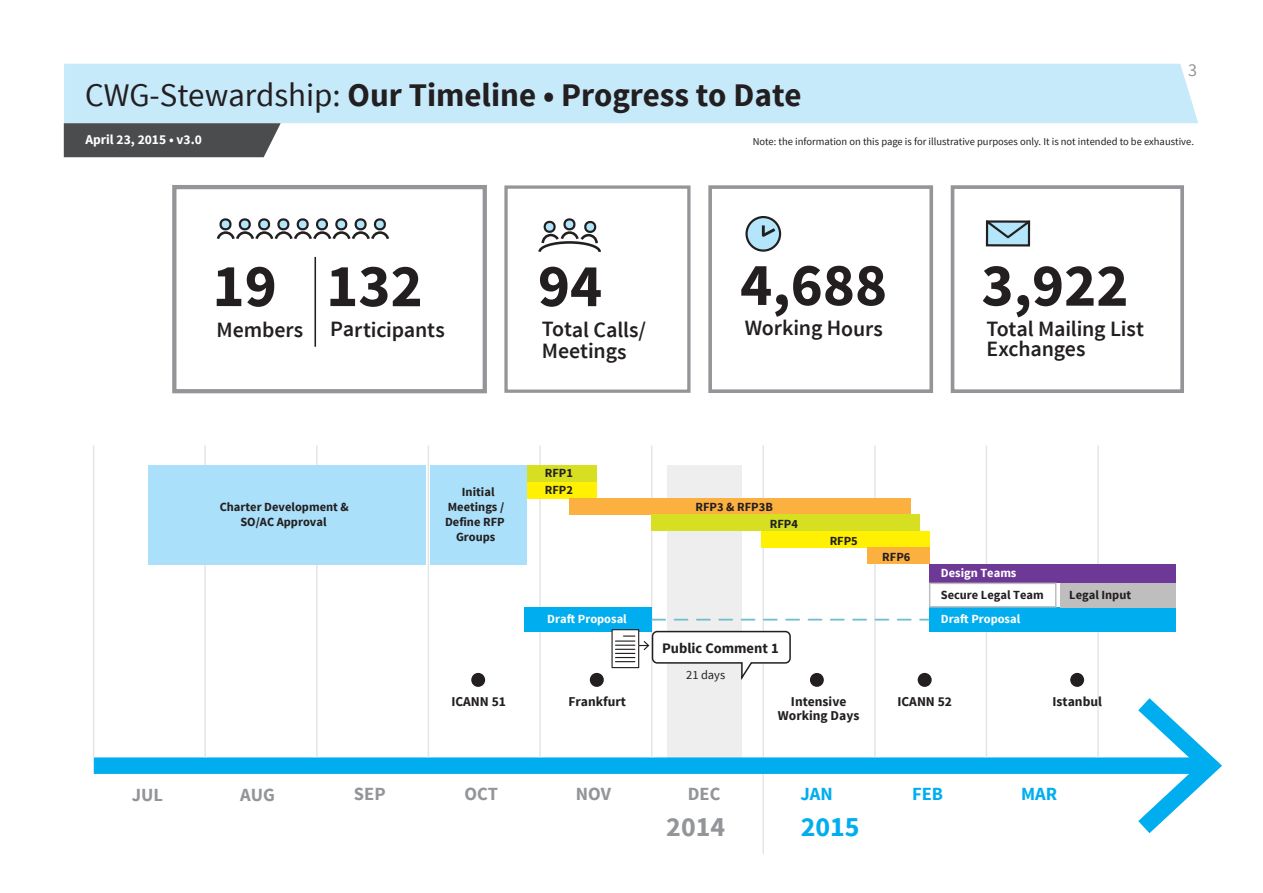
<style>
.page{position:relative;width:1263px;height:893px;background:#fff}
.page>*{position:absolute;margin:0;border:0;box-sizing:border-box;transform-origin:0 0}
.t1{font:700 60.9px "Source Sans Pro";letter-spacing:-.005em;color:#231f20}
.t2{font:700 33px "Source Sans Pro";color:#231f20}
.t3{font:700 27.9px "Source Sans Pro";color:#939598}
.t4{font:700 27.9px "Source Sans Pro";color:#00aeef}
.t5{font:600 21.9px/21.9px "Source Sans Pro";letter-spacing:-.01em;color:#231f20}
.t6{font:700 18.6px "Source Sans Pro";color:#939598}
.t7{font:700 18.6px "Source Sans Pro";color:#00aeef}
.t8{font:18px "Source Sans Pro";color:#939598}
.t9{font:700 14.55px "Source Sans Pro";color:#231f20}
.t10{font:700 13.5px "Source Sans Pro";color:#231f20}
.t11{font:700 13.5px "Source Sans Pro";color:#fff}
.t12{font:700 12.45px/14.9px "Source Sans Pro";color:#231f20;text-align:center}
.t13{font:700 12.45px "Source Sans Pro";color:#fff}
.t14{font:12.45px "Source Sans Pro";color:#231f20}
.t15{font:10.5px "Source Sans Pro";color:#231f20}
.s1{font-weight:400}
</style>
<div class="page">
<div style="left:64px;top:64px;width:1134px;height:59px;background:#c6eafa"></div>
<svg style="left:64px;top:123px;width:217px;height:34px;background:#535455"></svg>
<div style="left:667px;top:465px;width:75px;height:292px;background:#eeeeef"></div>
<hr style="left:762px;top:446px;width:2px;height:407px;background:#e4e5e7">
<div style="left:94px;top:757px;width:1110px;height:17px;background:#00aeef"></div>
<svg style="left:1138px;top:698px;width:84px;height:135px"></svg>
<hr style="left:93px;top:446px;width:1px;height:311px;background:#e4e5e7">
<hr style="left:204px;top:446px;width:2px;height:311px;background:#e4e5e7">
<hr style="left:316px;top:446px;width:2px;height:311px;background:#e4e5e7">
<hr style="left:428px;top:446px;width:1px;height:311px;background:#e4e5e7">
<hr style="left:539px;top:446px;width:2px;height:311px;background:#e4e5e7">
<hr style="left:651px;top:446px;width:1px;height:311px;background:#e4e5e7">
<hr style="left:874px;top:446px;width:2px;height:311px;background:#e4e5e7">
<hr style="left:986px;top:446px;width:1px;height:311px;background:#e4e5e7">
<hr style="left:1097px;top:446px;width:2px;height:311px;background:#e4e5e7">
<div style="left:148px;top:465px;width:278px;height:100px;background:#aae0f9"></div>
<div style="left:525px;top:465px;width:72px;height:17px;background:#d6df21"></div>
<div style="left:525px;top:482px;width:72px;height:16px;background:#fff101"></div>
<div style="left:569px;top:498px;width:341px;height:16px;background:#fbb03f"></div>
<div style="left:651px;top:515px;width:269px;height:16px;background:#d6df21"></div>
<div style="left:431px;top:465px;width:96px;height:100px;background:#aae0f9"></div>
<div style="left:525px;top:607px;width:127px;height:25px;background:#00aeef"></div>
<div style="left:929px;top:607px;width:247px;height:25px;background:#00aeef"></div>
<div style="left:590px;top:673px;width:14px;height:14px;background:#231f20;border-radius:50%"></div>
<div style="left:471px;top:673px;width:14px;height:14px;background:#231f20;border-radius:50%"></div>
<div style="left:918px;top:673px;width:14px;height:14px;background:#231f20;border-radius:50%"></div>
<div style="left:761px;top:531px;width:168px;height:16px;background:#fff101"></div>
<div style="left:867px;top:548px;width:62px;height:16px;background:#fbb03f"></div>
<svg style="left:652px;top:619px;width:276px;height:2px"></svg>
<div style="left:810px;top:673px;width:14px;height:14px;background:#231f20;border-radius:50%"></div>
<div style="left:929px;top:565px;width:247px;height:18px;background:#6e3896"></div>
<div style="left:1061px;top:583px;width:115px;height:25px;background:#bfbebe"></div>
<svg style="left:929px;top:583px;width:127px;height:25px"></svg>
<div style="left:1070px;top:673px;width:14px;height:14px;background:#231f20;border-radius:50%"></div>
<svg style="left:746px;top:217px;width:34px;height:34px"></svg>
<div style="left:745px;top:216px;width:36px;height:36px;border:2px solid #231f20;border-radius:50%"></div>
<svg style="left:760px;top:223px;width:18px;height:17px"></svg>
<div style="left:987px;top:222px;width:42px;height:23px;background:#b3e6fa"></div>
<div style="left:986px;top:220px;width:44px;height:27px;border:2px solid #231f20"></div>
<svg style="left:985px;top:220px;width:46px;height:20px"></svg>
<div style="left:545px;top:222px;width:9px;height:10px;background:#b3e6fa;border-radius:5px"></div>
<div style="left:544px;top:221px;width:12px;height:12px;border:2px solid #231f20;border-radius:5px"></div>
<svg style="left:564px;top:219px;width:10px;height:10px"></svg>
<div style="left:563px;top:218px;width:12px;height:12px;border:2px solid #231f20;border-radius:5px"></div>
<div style="left:585px;top:222px;width:10px;height:10px;background:#b3e6fa;border-radius:5px"></div>
<div style="left:584px;top:221px;width:12px;height:12px;border:2px solid #231f20;border-radius:5px"></div>
<svg style="left:538px;top:230px;width:63px;height:22px"></svg>
<svg style="left:221px;top:219px;width:9px;height:10px"></svg>
<div style="left:219px;top:218px;width:12px;height:12px;border:2px solid #231f20;border-radius:5px"></div>
<div style="left:240px;top:219px;width:10px;height:10px;background:#b3e6fa;border-radius:5px"></div>
<div style="left:239px;top:218px;width:12px;height:12px;border:2px solid #231f20;border-radius:5px"></div>
<div style="left:259px;top:219px;width:10px;height:10px;background:#b3e6fa;border-radius:5px"></div>
<div style="left:258px;top:218px;width:12px;height:12px;border:2px solid #231f20;border-radius:5px"></div>
<svg style="left:278px;top:219px;width:10px;height:10px"></svg>
<div style="left:277px;top:218px;width:12px;height:12px;border:2px solid #231f20;border-radius:5px"></div>
<svg style="left:298px;top:219px;width:10px;height:10px"></svg>
<div style="left:297px;top:218px;width:12px;height:12px;border:2px solid #231f20;border-radius:5px"></div>
<div style="left:317px;top:219px;width:10px;height:10px;background:#b3e6fa;border-radius:5px"></div>
<div style="left:316px;top:218px;width:12px;height:12px;border:2px solid #231f20;border-radius:5px"></div>
<svg style="left:336px;top:219px;width:10px;height:10px"></svg>
<div style="left:335px;top:218px;width:12px;height:12px;border:2px solid #231f20;border-radius:5px"></div>
<svg style="left:356px;top:219px;width:9px;height:10px"></svg>
<div style="left:355px;top:218px;width:12px;height:12px;border:2px solid #231f20;border-radius:5px"></div>
<div style="left:375px;top:219px;width:10px;height:10px;background:#b3e6fa;border-radius:5px"></div>
<div style="left:374px;top:218px;width:12px;height:12px;border:2px solid #231f20;border-radius:5px"></div>
<svg style="left:216px;top:230px;width:173px;height:9px"></svg>
<hr style="left:314px;top:257px;width:2px;height:90px;background:#231f20">
<div style="left:612px;top:630px;width:27px;height:38px;background:#fff"></div>
<div style="left:611px;top:629px;width:28px;height:39px;border:1px solid #231f20"></div>
<div style="left:172px;top:185px;width:315px;height:208px;border:4px solid #939598"></div>
<div style="left:504px;top:185px;width:186px;height:208px;border:3px solid #939598"></div>
<div style="left:708px;top:185px;width:225px;height:208px;border:4px solid #939598"></div>
<div style="left:951px;top:185px;width:233px;height:208px;border:4px solid #939598"></div>
<svg style="left:615px;top:630px;width:176px;height:53px"></svg>
<h3 class="t8" style="left:1188px;top:59px;width:10px">3</h3>
<h2 class="t2" style="left:85px;top:73px;width:718px"><span class="s1">CWG-Stewardship:</span> Our Timeline • Progress to Date</h2>
<p class="t11" style="left:85px;top:131px;width:9px">v</p>
<p class="t11" style="left:85px;top:131px;width:118px">April 23, 2015 • v3.0</p>
<p class="t15" style="left:753px;top:134px;width:443px">Note: the information on this page is for illustrative purposes only. It is not intended to be exhaustive.</p>
<h1 class="t1" style="left:212px;top:246px;width:66px">19</h1>
<h3 class="t5" style="left:217px;top:318px;width:88px">Members</h3>
<h1 class="t1" style="left:326px;top:246px;width:98px">132</h1>
<h3 class="t5" style="left:330px;top:318px;width:116px">Participants</h3>
<h1 class="t1" style="left:538px;top:246px;width:66px">94</h1>
<h1 class="t1" style="left:740px;top:245px;width:149px">4,688</h1>
<h1 class="t1" style="left:981px;top:246px;width:149px">3,922</h1>
<h3 class="t5" style="left:542px;top:318px;width:106px">Total Calls/<br>Meetings</h3>
<h3 class="t5" style="left:986px;top:318px;width:159px;line-height:20.1px">Total Mailing List<br>Exchanges</h3>
<h3 class="t5" style="left:745px;top:317px;width:140px">Working Hours</h3>
<p class="t12" style="left:220px;top:499px;width:131px">Charter Development &amp;<br>SO/AC Approval</p>
<p class="t12" style="left:445px;top:484px;width:61px">Initial<br>Meetings /<br>Define RFP<br>Groups</p>
<p class="t12" style="left:545px;top:465px;width:30px;line-height:16.4px;text-align:left">RFP1<br>RFP2</p>
<p class="t13" style="left:547px;top:611px;width:81px">Draft Proposal</p>
<p class="t12" style="left:770px;top:499px;width:30px;line-height:16.5px;text-align:left;text-indent:-74px">RFP3 &amp; RFP3B<br>RFP4</p>
<p class="t9" style="left:662px;top:639px;width:118px">Public Comment 1</p>
<p class="t14" style="left:686px;top:667px;width:41px">21 days</p>
<p class="t12" style="left:830px;top:533px;width:30px">RFP5</p>
<p class="t12" style="left:882px;top:549px;width:30px">RFP6</p>
<p class="t13" style="left:941px;top:565px;width:77px">Design Teams</p>
<p class="t12" style="left:941px;top:587px;width:104px">Secure Legal Team</p>
<p class="t12" style="left:1069px;top:587px;width:63px">Legal Input</p>
<p class="t13" style="left:941px;top:611px;width:81px">Draft Proposal</p>
<h3 class="t6" style="left:132px;top:782px;width:33px">JUL</h3>
<h3 class="t6" style="left:240px;top:782px;width:36px">AUG</h3>
<p class="t10" style="left:451px;top:693px;width:56px">ICANN 51</p>
<p class="t10" style="left:568px;top:693px;width:59px">Frankfurt</p>
<p class="t10" style="left:791px;top:693px;width:57px">Intensive</p>
<p class="t10" style="left:897px;top:693px;width:56px">ICANN 52</p>
<p class="t10" style="left:778px;top:707px;width:83px">Working Days</p>
<p class="t10" style="left:1052px;top:693px;width:51px">Istanbul</p>
<h3 class="t6" style="left:354px;top:782px;width:33px">SEP</h3>
<h3 class="t6" style="left:464px;top:782px;width:35px">OCT</h3>
<h3 class="t6" style="left:576px;top:782px;width:37px">NOV</h3>
<h3 class="t6" style="left:688px;top:782px;width:34px">DEC</h3>
<h3 class="t7" style="left:800px;top:782px;width:34px">JAN</h3>
<h3 class="t7" style="left:912px;top:782px;width:33px">FEB</h3>
<h3 class="t7" style="left:1021px;top:782px;width:38px">MAR</h3>
<h3 class="t3" style="left:666px;top:808px;width:60px">2014</h3>
<h3 class="t4" style="left:801px;top:808px;width:60px">2015</h3>
</div>
